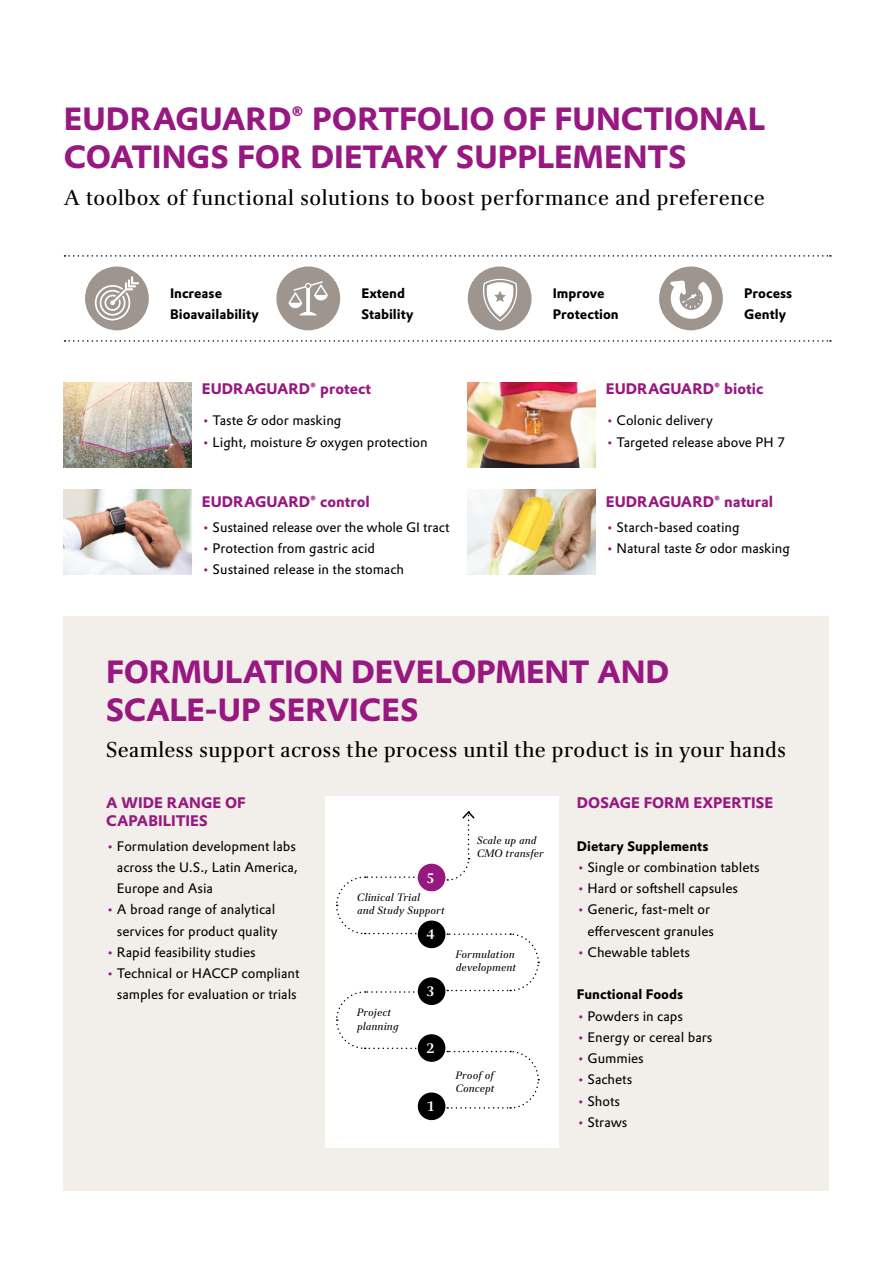
<style>
.page{position:relative;width:893px;height:1263px;background:#fff}
.page>*{position:absolute;margin:0;border:0;box-sizing:border-box;transform-origin:0 0}
.t1{font:700 31.5px/37.8px "Evonik Prokyon";letter-spacing:-.005em;color:#981881}
.t2{font:21px "Evonik Antares";color:#000}
.t3{font:700 15px/18px "Evonik Prokyon";color:#981881}
.t4{font:13.5px/21.3px "Evonik Prokyon";color:#000;text-align:right}
.t5{font:700 13.5px/21.3px "Evonik Prokyon";color:#000}
.t6{font:500 13.5px "Evonik Antares";color:#fff}
.t7{font:italic 10.5px/13.5px "Evonik Antares";color:#000}
.s1{color:#981881}
</style>
<div class="page">
<img style="left:64px;top:383px;width:127px;height:85px">
<img style="left:468px;top:383px;width:127px;height:85px">
<img style="left:64px;top:489px;width:127px;height:85px">
<img style="left:468px;top:489px;width:127px;height:85px">
<svg style="left:65px;top:255px;width:766px;height:2px"></svg>
<svg style="left:65px;top:340px;width:766px;height:2px"></svg>
<div style="left:64px;top:617px;width:765px;height:574px;background:#f2eee9"></div>
<div style="left:85px;top:266px;width:64px;height:64px;background:#9e958f;border-radius:50%"></div>
<svg style="left:95px;top:276px;width:44px;height:44px"></svg>
<div style="left:276px;top:266px;width:64px;height:64px;background:#9e958f;border-radius:50%"></div>
<svg style="left:288px;top:281px;width:40px;height:34px"></svg>
<div style="left:468px;top:266px;width:63px;height:64px;background:#9e958f;border-radius:50%"></div>
<svg style="left:483px;top:279px;width:35px;height:42px"></svg>
<div style="left:659px;top:266px;width:64px;height:64px;background:#9e958f;border-radius:50%"></div>
<svg style="left:670px;top:281px;width:42px;height:38px"></svg>
<div style="left:325px;top:796px;width:234px;height:352px;background:#fff"></div>
<div style="left:418px;top:977px;width:27px;height:28px;background:#000;border-radius:50%"></div>
<div style="left:418px;top:1034px;width:27px;height:28px;background:#000;border-radius:50%"></div>
<div style="left:418px;top:1092px;width:27px;height:28px;background:#000;border-radius:50%"></div>
<div style="left:418px;top:920px;width:27px;height:28px;background:#000;border-radius:50%"></div>
<svg style="left:336px;top:876px;width:93px;height:59px"></svg>
<svg style="left:336px;top:991px;width:93px;height:59px"></svg>
<svg style="left:447px;top:933px;width:93px;height:59px"></svg>
<svg style="left:447px;top:1050px;width:93px;height:59px"></svg>
<svg style="left:447px;top:811px;width:28px;height:70px"></svg>
<div style="left:418px;top:864px;width:27px;height:27px;background:#981881;border-radius:50%"></div>
<h1 class="t1" style="left:64px;top:97px;width:703px">EUDRAGUARD® PORTFOLIO OF FUNCTIONAL<br>COATINGS FOR DIETARY SUPPLEMENTS</h1>
<h2 class="t2" style="left:64px;top:180px;width:703px">A toolbox of functional solutions to boost performance and preference</h2>
<p class="t5" style="left:170px;top:281px;width:90px">Increase<br>Bioavailability</p>
<p class="t5" style="left:361px;top:281px;width:54px">Extend<br>Stability</p>
<p class="t5" style="left:553px;top:281px;width:67px">Improve<br>Protection</p>
<p class="t5" style="left:744px;top:281px;width:50px">Process<br>Gently</p>
<p class="t3" style="left:202px;top:378px;width:171px">EUDRAGUARD® protect</p>
<p class="t4" style="left:202px;top:409px;width:141px"><span class="s1">•</span> Taste &amp; odor masking</p>
<p class="t4" style="left:202px;top:430px;width:227px"><span class="s1">•</span> Light, moisture &amp; oxygen protection</p>
<p class="t3" style="left:202px;top:491px;width:170px">EUDRAGUARD® control</p>
<p class="t4" style="left:202px;top:515px;width:249px"><span class="s1">•</span> Sustained release over the whole GI tract</p>
<p class="t4" style="left:202px;top:536px;width:175px"><span class="s1">•</span> Protection from gastric acid</p>
<p class="t4" style="left:202px;top:558px;width:204px"><span class="s1">•</span> Sustained release in the stomach</p>
<p class="t3" style="left:606px;top:378px;width:159px">EUDRAGUARD® biotic</p>
<p class="t4" style="left:606px;top:409px;width:109px"><span class="s1">•</span> Colonic delivery</p>
<p class="t4" style="left:606px;top:430px;width:181px"><span class="s1">•</span> Targeted release above PH 7</p>
<p class="t3" style="left:606px;top:491px;width:169px">EUDRAGUARD® natural</p>
<p class="t4" style="left:606px;top:515px;width:135px"><span class="s1">•</span> Starch-based coating</p>
<p class="t4" style="left:606px;top:536px;width:186px"><span class="s1">•</span> Natural taste &amp; odor masking</p>
<h1 class="t1" style="left:106px;top:650px;width:565px">FORMULATION DEVELOPMENT AND<br>SCALE-UP SERVICES</h1>
<h2 class="t2" style="left:106px;top:733px;width:681px">Seamless support across the process until the product is in your hands</h2>
<p class="t3" style="left:106px;top:793px;width:141px">A WIDE RANGE OF<br>CAPABILITIES</p>
<p class="t4" style="left:117px;top:834px;width:182px;text-align:left;text-indent:-11px"><span class="s1">•</span> Formulation development labs across the U.S., Latin America,<br>Europe and Asia</p>
<p class="t4" style="left:106px;top:898px;width:173px"><span class="s1">•</span> A broad range of analytical services for product quality</p>
<p class="t4" style="left:106px;top:940px;width:151px"><span class="s1">•</span> Rapid feasibility studies</p>
<p class="t4" style="left:106px;top:962px;width:195px;text-align:center"><span class="s1">•</span> Technical or HACCP compliant samples for evaluation or trials</p>
<p class="t3" style="left:577px;top:793px;width:198px">DOSAGE FORM EXPERTISE</p>
<p class="t5" style="left:577px;top:834px;width:133px">Dietary Supplements</p>
<p class="t4" style="left:577px;top:855px;width:184px"><span class="s1">•</span> Single or combination tablets</p>
<p class="t4" style="left:577px;top:877px;width:163px"><span class="s1">•</span> Hard or softshell capsules</p>
<p class="t4" style="left:577px;top:898px;width:139px"><span class="s1">•</span> Generic, fast-melt or effervescent granules</p>
<p class="t4" style="left:577px;top:940px;width:115px"><span class="s1">•</span> Chewable tablets</p>
<p class="t5" style="left:577px;top:983px;width:108px">Functional Foods</p>
<p class="t4" style="left:577px;top:1004px;width:108px"><span class="s1">•</span> Powders in caps</p>
<p class="t4" style="left:577px;top:1025px;width:137px"><span class="s1">•</span> Energy or cereal bars</p>
<p class="t4" style="left:577px;top:1047px;width:68px"><span class="s1">•</span> Gummies</p>
<p class="t4" style="left:577px;top:1068px;width:57px"><span class="s1">•</span> Sachets</p>
<p class="t4" style="left:577px;top:1089px;width:45px"><span class="s1">•</span> Shots</p>
<p class="t4" style="left:577px;top:1111px;width:52px"><span class="s1">•</span> Straws</p>
<p class="t7" style="left:477px;top:832px;width:68px">Scale up and<br>CMO transfer</p>
<p class="t6" style="left:426px;top:866px;width:10px">5</p>
<p class="t7" style="left:357px;top:890px;width:89px">Clinical Trial<br>and Study Support</p>
<p class="t6" style="left:426px;top:923px;width:10px">4</p>
<p class="t7" style="left:456px;top:947px;width:62px">Formulation development</p>
<p class="t6" style="left:426px;top:979px;width:10px">3</p>
<p class="t7" style="left:357px;top:1005px;width:43px">Project planning</p>
<p class="t6" style="left:426px;top:1036px;width:10px">2</p>
<p class="t7" style="left:456px;top:1067px;width:40px">Proof of<br>Concept</p>
<p class="t6" style="left:426px;top:1095px;width:10px">1</p>
</div>
